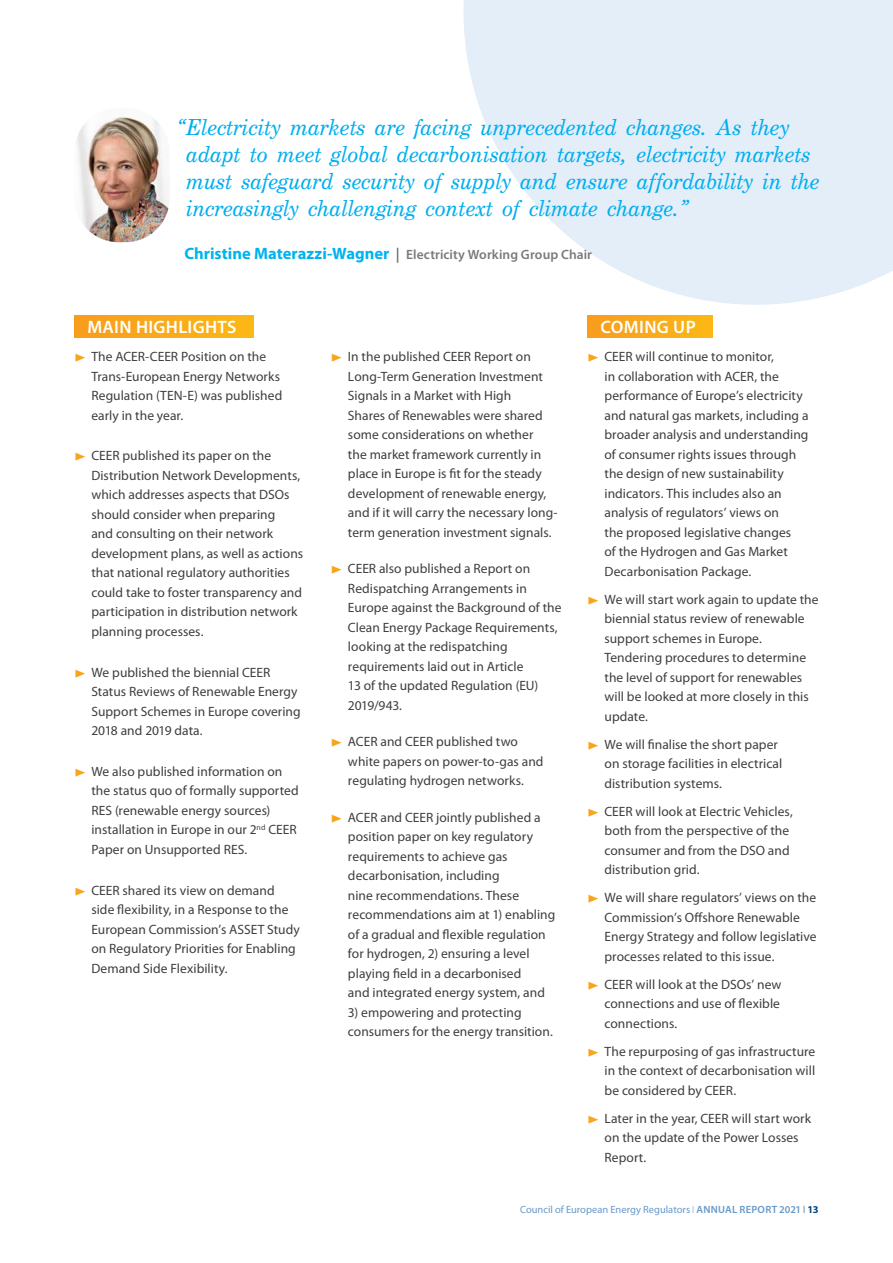
<style>
.page{position:relative;width:893px;height:1263px;background:#fff}
.page>*{position:absolute;margin:0;border:0;box-sizing:border-box;transform-origin:0 0}
.t1{font:italic 24px/27px "Century Schoolbook TOT";color:#00aeef}
.t2{font:600 18px "Myriad Pro";letter-spacing:.02em;color:#fff}
.t3{font:13.5px/19.5px "Myriad Pro";letter-spacing:.005em;color:#3e3e3f}
.t4{font:600 13.5px "Myriad Pro";letter-spacing:.005em;color:#787a7d}
.t5{font:10.5px "Myriad Pro";color:#679ac8}
.s1{font-weight:700;font-size:16.5px;color:#00b3ef}
.s2{font-size:15px;color:#6c6d70}
.s3{font-weight:300}
.s4{font-weight:600}
.s5{font-weight:300;color:#00467e}
.s6{font-weight:700;color:#00467e}
</style>
<div class="page">
<svg style="left:463px;top:0;width:430px;height:305px;fill:#e4eef8"></svg>
<img style="left:77px;top:115px;width:92px;height:127px">
<div style="left:74px;top:315px;width:180px;height:23px;background:linear-gradient(to right,#f89c1d,#fcb815)"></div>
<div style="left:587px;top:315px;width:126px;height:23px;background:linear-gradient(to right,#f89c1e,#fcb815)"></div>
<p class="t1" style="left:186px;top:114px;width:635px;text-indent:-10px">“Electricity markets are facing unprecedented changes. As they adapt to meet global decarbonisation targets, electricity markets must safeguard security of supply and ensure affordability in the increasingly challenging context of climate change.”</p>
<p class="t4" style="left:184px;top:246px;width:409px"><span class="s1">Christine Materazzi-Wagner</span> <span class="s2">|</span> Electricity Working Group Chair</p>
<h2 class="t2" style="left:87px;top:316px;width:151px">MAIN HIGHLIGHTS</h2>
<p class="t3" style="left:91px;top:347px;width:192px">The ACER-CEER Position on the<br>Trans-European Energy Networks<br>Regulation (TEN-E) was published early in the year.</p>
<p class="t3" style="left:91px;top:446px;width:213px">CEER published its paper on the Distribution Network Developments, which addresses aspects that DSOs should consider when preparing<br>and consulting on their network development plans, as well as actions that national regulatory authorities could take to foster transparency and participation in distribution network planning processes.</p>
<p class="t3" style="left:91px;top:662px;width:211px">We published the biennial CEER<br>Status Reviews of Renewable Energy<br>Support Schemes in Europe covering<br>2018 and 2019 data.</p>
<p class="t3" style="left:91px;top:761px;width:209px">We also published information on the status quo of formally supported RES (renewable energy sources) installation in Europe in our 2<sup>nd</sup> CEER Paper on Unsupported RES.</p>
<p class="t3" style="left:91px;top:880px;width:210px">CEER shared its view on demand side flexibility, in a Response to the European Commission’s ASSET Study on Regulatory Priorities for Enabling Demand Side Flexibility.</p>
<p class="t3" style="left:348px;top:347px;width:211px">In the published CEER Report on Long-Term Generation Investment Signals in a Market with High<br>Shares of Renewables were shared some considerations on whether<br>the market framework currently in place in Europe is fit for the steady development of renewable energy, and if it will carry the necessary long&shy;term generation investment signals.</p>
<p class="t3" style="left:348px;top:559px;width:215px">CEER also published a Report on<br>Redispatching Arrangements in<br>Europe against the Background of the<br>Clean Energy Package Requirements, looking at the redispatching requirements laid out in Article<br>13 of the updated Regulation (EU)<br>2019/943.</p>
<p class="t3" style="left:348px;top:732px;width:197px">ACER and CEER published two white papers on power-to-gas and regulating hydrogen networks.</p>
<p class="t3" style="left:348px;top:807px;width:209px">ACER and CEER jointly published a position paper on key regulatory requirements to achieve gas decarbonisation, including<br>nine recommendations. These recommendations aim at 1) enabling of a gradual and flexible regulation for hydrogen, 2) ensuring a level playing field in a decarbonised<br>and integrated energy system, and</p>
<p class="t3" style="left:348px;top:1002px;width:206px">3) empowering and protecting consumers for the energy transition.</p>
<h2 class="t2" style="left:600px;top:316px;width:97px">COMING UP</h2>
<p class="t3" style="left:604px;top:347px;width:205px">CEER will continue to monitor,<br>in collaboration with ACER, the performance of Europe’s electricity and natural gas markets, including a broader analysis and understanding of consumer rights issues through the design of new sustainability indicators. This includes also an analysis of regulators’ views on<br>the proposed legislative changes<br>of the Hydrogen and Gas Market Decarbonisation Package.</p>
<p class="t3" style="left:604px;top:589px;width:216px">We will start work again to update the biennial status review of renewable support schemes in Europe.<br>Tendering procedures to determine the level of support for renewables will be looked at more closely in this update.</p>
<p class="t3" style="left:604px;top:734px;width:179px">We will finalise the short paper on storage facilities in electrical distribution systems.</p>
<p class="t3" style="left:604px;top:801px;width:190px">CEER will look at Electric Vehicles, both from the perspective of the consumer and from the DSO and distribution grid.</p>
<p class="t3" style="left:604px;top:888px;width:214px">We will share regulators’ views on the Commission’s Offshore Renewable Energy Strategy and follow legislative processes related to this issue.</p>
<p class="t3" style="left:604px;top:974px;width:178px;text-align:justify">CEER will look at the DSOs’ new connections and use of flexible connections.</p>
<p class="t3" style="left:604px;top:1041px;width:212px;text-align:justify">The repurposing of gas infrastructure in the context of decarbonisation will be considered by CEER.</p>
<p class="t3" style="left:604px;top:1108px;width:208px">Later in the year, CEER will start work on the update of the Power Losses<br>Report.</p>
<p class="t5" style="left:520px;top:1203px;width:300px">Council of European Energy Regulators <span class="s3">I</span> <span class="s4">ANNUAL REPORT 2021</span> <span class="s5">I</span> <span class="s6">13</span></p>
</div>
